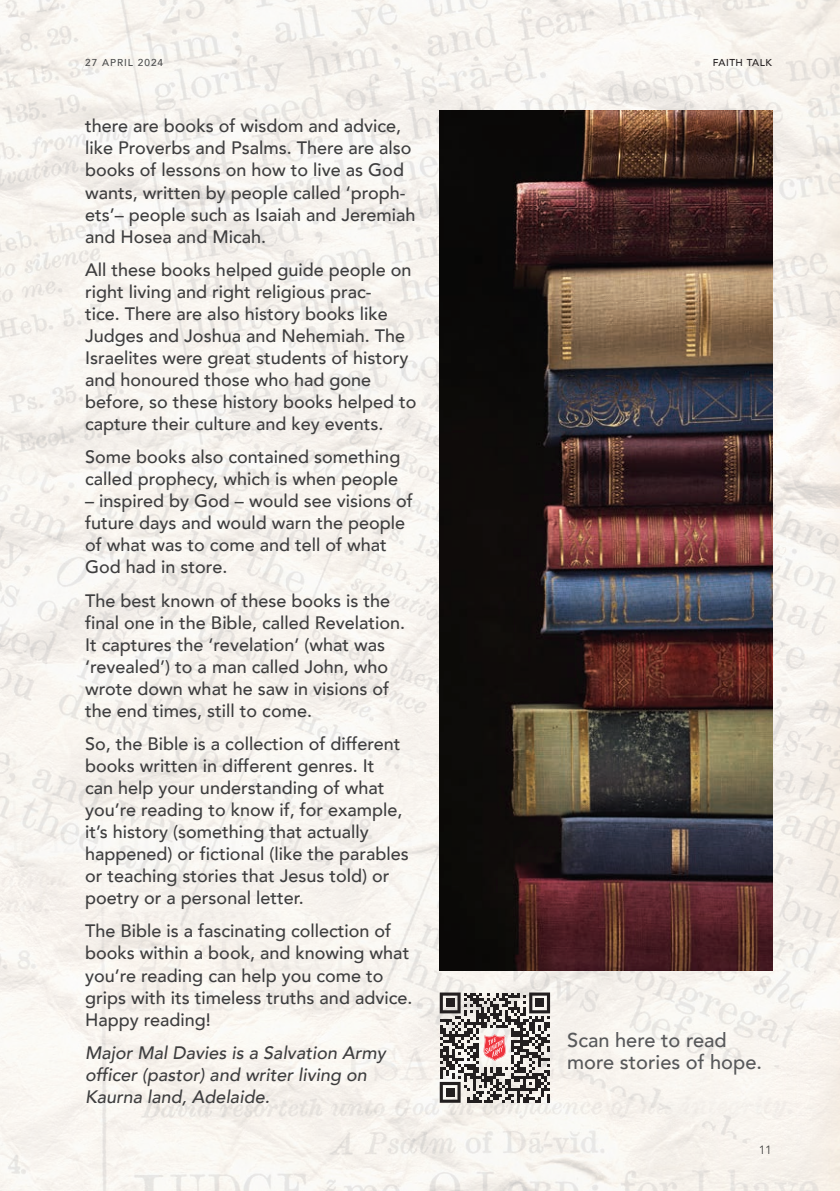
<style>
.page{position:relative;width:840px;height:1191px;background:#fff}
.page>*{position:absolute;margin:0;border:0;box-sizing:border-box;transform-origin:0 0}
.QR_Code_Text{font:500 20px/22px "Avenir";color:#57585a}
.Salvos_Body{font:500 18px/22px "Avenir";color:#3e3e3f}
.Writer_Info_at_the_bottom{font:italic 500 18px/22px "Avenir";color:#3e3e3f}
.t1{font:12px "Avenir";color:#4b4c4d}
.t2{font:500 10px "Avenir";letter-spacing:.1em;color:#4b4c4d}
.Page_name_-_Right{font:500 10px "Avenir";letter-spacing:.05em;color:#231f20}
</style>
<div class="page">
<img style="left:0;top:0;width:839px;height:1191px">
<svg style="left:439px;top:992px;width:110px;height:110px"></svg>
<img style="left:439px;top:110px;width:332px;height:860px">
<p class="t2" style="left:85px;top:54px;width:32px">27 April</p>
<p class="t2" style="left:138px;top:54px;width:27px">2024</p>
<p class="Salvos_Body" style="left:85px;top:114px;width:332px">there are books of wisdom and advice, like Proverbs and Psalms. There are also books of lessons on how to live as God wants, written by people called ‘proph&shy;ets’– people such as Isaiah and Jeremiah and Hosea and Micah.</p>
<p class="Salvos_Body" style="left:85px;top:257px;width:333px">All these books helped guide people on right living and right religious prac-<br>tice. There are also history books like Judges and Joshua and Nehemiah. The Israelites were great students of history and honoured those who had gone before, so these history books helped to capture their culture and key events.</p>
<p class="Salvos_Body" style="left:85px;top:445px;width:316px">Some books also contained something called prophecy, which is when people</p>
<p class="Salvos_Body" style="left:85px;top:489px;width:329px">– inspired by God – would see visions of future days and would warn the people of what was to come and tell of what<br>God had in store.</p>
<p class="Salvos_Body" style="left:85px;top:588px;width:321px">The best known of these books is the final one in the Bible, called Revelation.<br>It captures the ‘revelation’ (what was ‘revealed’) to a man called John, who wrote down what he saw in visions of the end times, still to come.</p>
<p class="Salvos_Body" style="left:85px;top:731px;width:325px">So, the Bible is a collection of different books written in different genres. It<br>can help your understanding of what you’re reading to know if, for example, it’s history (something that actually happened) or fictional (like the parables or teaching stories that Jesus told) or poetry or a personal letter.</p>
<p class="Salvos_Body" style="left:85px;top:919px;width:328px">The Bible is a fascinating collection of books within a book, and knowing what you’re reading can help you come to grips with its timeless truths and advice.<br>Happy reading!</p>
<p class="Writer_Info_at_the_bottom" style="left:85px;top:1041px;width:302px">Major Mal Davies is a Salvation Army officer (pastor) and writer living on<br>Kaurna land, Adelaide.</p>
<p class="Page_name_-_Right" style="left:712px;top:54px;width:60px">FAITH TALK</p>
<p class="QR_Code_Text" style="left:567px;top:1027px;width:196px">Scan here to read more stories of hope.</p>
<p class="t1" style="left:758px;top:1142px;width:15px">11</p>
</div>
